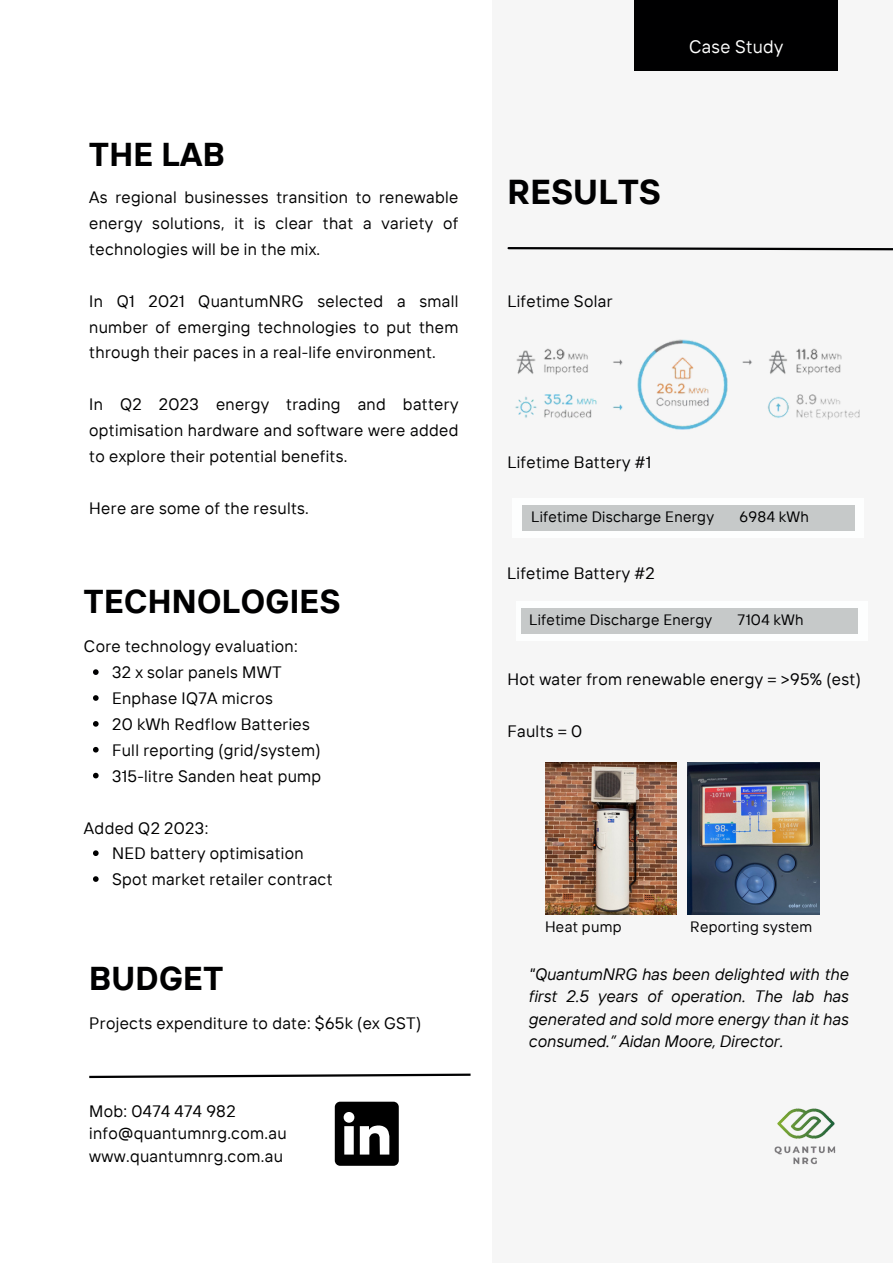
<style>
.page{position:relative;width:893px;height:1264px;background:#fff}
.page>*{position:absolute;margin:0;border:0;box-sizing:border-box;transform-origin:0 0}
.t1{font:700 34.5px "TT Interphases";letter-spacing:.01em;color:#000001}
.t2{font:700 33px "TT Interphases";letter-spacing:.01em;color:#000001}
.t3{font:18px "TT Interphases";letter-spacing:.02em;color:#fff}
.t4{font:16.5px/25.8px "TT Interphases";letter-spacing:.02em;color:#000001;text-align:justify}
.t5{font:italic 16.5px/22.5px "TT Interphases";color:#000;text-align:justify}
.t6{font:16.5px "TT Interphases";letter-spacing:.02em;color:#000}
.t7{font:15px "TT Interphases";letter-spacing:.02em;color:#000001}
</style>
<div class="page">
<div style="left:492px;top:0;width:400px;height:1262px;background:#f6f6f6"></div>
<div style="left:634px;top:0;width:203px;height:71px;background:#000001"></div>
<svg style="left:507px;top:247px;width:385px;height:4px"></svg>
<svg style="left:335px;top:1101px;width:64px;height:64px"></svg>
<svg style="left:89px;top:1073px;width:382px;height:6px"></svg>
<img style="left:774px;top:1108px;width:62px;height:57px">
<img style="left:515px;top:339px;width:344px;height:91px">
<div style="left:512px;top:498px;width:351px;height:39px;background:#fdfefe"></div>
<div style="left:516px;top:601px;width:351px;height:40px;background:#fdfefe"></div>
<div style="left:521px;top:608px;width:337px;height:25px;background:#c6c9c9"></div>
<div style="left:521px;top:505px;width:333px;height:25px;background:#c6c9c9"></div>
<svg style="left:93px;top:669px;width:6px;height:6px"></svg>
<svg style="left:93px;top:695px;width:6px;height:5px"></svg>
<svg style="left:93px;top:721px;width:6px;height:5px"></svg>
<svg style="left:93px;top:747px;width:6px;height:5px"></svg>
<svg style="left:93px;top:772px;width:6px;height:6px"></svg>
<svg style="left:93px;top:850px;width:6px;height:6px"></svg>
<svg style="left:93px;top:876px;width:6px;height:5px"></svg>
<img style="left:545px;top:762px;width:131px;height:152px">
<img style="left:687px;top:762px;width:132px;height:152px">
<p class="t2" style="left:89px;top:133px;width:137px">THE LAB</p>
<p class="t4" style="left:89px;top:184px;width:370px">As regional businesses transition to renewable energy solutions, it is clear that a variety of technologies will be in the mix.</p>
<p class="t4" style="left:89px;top:287px;width:370px">In Q1 2021 QuantumNRG selected a small number of emerging technologies to put them through their paces in a real-life environment.</p>
<p class="t4" style="left:89px;top:391px;width:370px">In Q2 2023 energy trading and battery optimisation hardware and software were added to explore their potential benefits.</p>
<p class="t4" style="left:89px;top:494px;width:221px">Here are some of the results.</p>
<p class="t2" style="left:84px;top:580px;width:258px">TECHNOLOGIES</p>
<p class="t4" style="left:84px;top:633px;width:215px">Core technology evaluation:</p>
<p class="t4" style="left:112px;top:659px;width:171px">32 x solar panels MWT</p>
<p class="t4" style="left:112px;top:685px;width:162px">Enphase IQ7A micros</p>
<p class="t4" style="left:112px;top:711px;width:199px">20 kWh Redflow Batteries</p>
<p class="t4" style="left:112px;top:736px;width:210px">Full reporting (grid/system)</p>
<p class="t4" style="left:112px;top:762px;width:211px">315-litre Sanden heat pump</p>
<p class="t4" style="left:84px;top:814px;width:126px">Added Q2 2023:</p>
<p class="t4" style="left:112px;top:840px;width:193px">NED battery optimisation</p>
<p class="t4" style="left:112px;top:866px;width:222px">Spot market retailer contract</p>
<p class="t2" style="left:89px;top:956px;width:135px">BUDGET</p>
<p class="t4" style="left:89px;top:1009px;width:333px">Projects expenditure to date: $65k (ex GST)</p>
<p class="t6" style="left:89px;top:1100px;width:148px">Mob: 0474 474 982</p>
<p class="t6" style="left:89px;top:1122px;width:199px">info@quantumnrg.com.au</p>
<p class="t6" style="left:89px;top:1144px;width:195px">www.quantumnrg.com.au</p>
<p class="t3" style="left:689px;top:35px;width:96px">Case Study</p>
<p class="t1" style="left:507px;top:170px;width:155px">RESULTS</p>
<p class="t4" style="left:507px;top:287px;width:107px">Lifetime Solar</p>
<p class="t4" style="left:507px;top:449px;width:145px">Lifetime Battery #1</p>
<p class="t7" style="left:531px;top:506px;width:184px">Lifetime Discharge Energy</p>
<p class="t7" style="left:739px;top:506px;width:71px">6984 kWh</p>
<p class="t4" style="left:507px;top:560px;width:149px">Lifetime Battery #2</p>
<p class="t7" style="left:529px;top:610px;width:184px">Lifetime Discharge Energy</p>
<p class="t7" style="left:737px;top:610px;width:67px">7104 kWh</p>
<p class="t4" style="left:507px;top:666px;width:355px">Hot water from renewable energy = &gt;95% (est)</p>
<p class="t4" style="left:507px;top:717px;width:76px">Faults = 0</p>
<p class="t7" style="left:545px;top:916px;width:78px">Heat pump</p>
<p class="t7" style="left:690px;top:916px;width:124px">Reporting system</p>
<p class="t5" style="left:528px;top:962px;width:321px">"QuantumNRG has been delighted with the first 2.5 years of operation. The lab has generated and sold more energy than it has consumed.” Aidan Moore, Director.</p>
</div>
